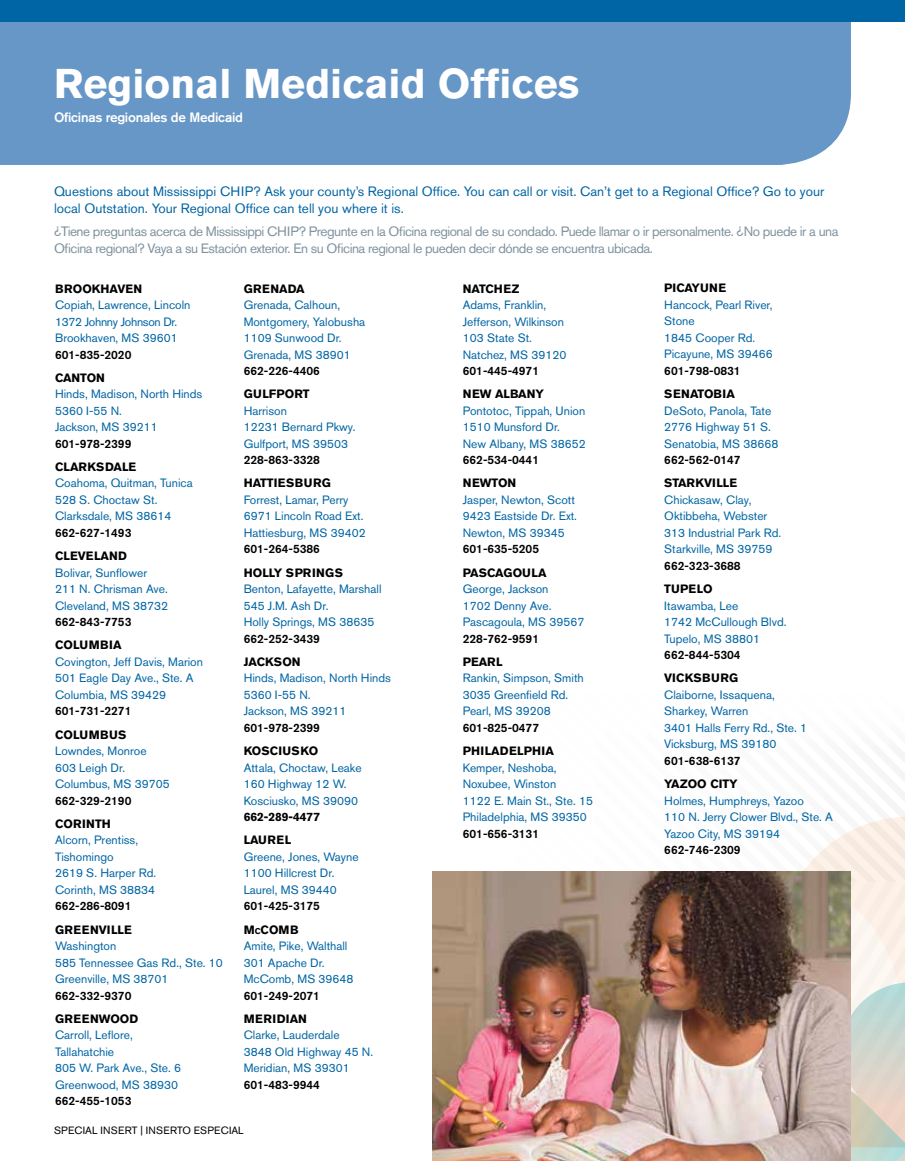
<style>
.page{position:relative;width:905px;height:1161px;background:#fff}
.page>*{position:absolute;margin:0;border:0;box-sizing:border-box;transform-origin:0 0}
.t1{font:700 41.25px "Akzidenz Grotesk BE";color:#fff}
.t2{font:13.5px/16.5px "Akzidenz Grotesk BE";letter-spacing:-.035em;color:#7e929f}
.t3{font:13.5px/16.5px "Akzidenz Grotesk BE";color:#0065a4}
.t4{font:500 13.5px "Akzidenz Grotesk BE";letter-spacing:-.02em;color:#fff}
.t5{font:12px/16.5px "Akzidenz Grotesk BE";color:#0065a4}
.t6{font:500 12px/23.2px "Akzidenz Grotesk BE";color:#000}
.t7{font:700 12px/23.2px "Akzidenz Grotesk BE";color:#000}
.t8{font:700 12px "Akzidenz Grotesk BE";letter-spacing:.02em;color:#000}
.t9{font:700 12px "Akzidenz Grotesk BE";letter-spacing:.04em;color:#000}
.t10{font:700 12px "Akzidenz Grotesk BE";letter-spacing:.03em;color:#000}
.t11{font:10.5px "Akzidenz Grotesk BE";letter-spacing:.02em;color:#000}
.s1{font-weight:700}
.s2{font-weight:700;font-size:8.4px}
</style>
<div class="page">
<div style="left:0;top:22px;width:850px;height:143px;background:#6797c6"></div>
<div style="left:0;top:0;width:904px;height:22px;background:#0065a4"></div>
<svg style="left:804px;top:747px;width:100px;height:414px"></svg>
<img style="left:432px;top:871px;width:418px;height:290px">
<h1 class="t1" style="left:54px;top:60px;width:526px">Regional Medicaid Offices</h1>
<p class="t4" style="left:54px;top:109px;width:191px">Oficinas regionales de Medicaid</p>
<p class="t3" style="left:54px;top:183px;width:771px">Questions about Mississippi CHIP? Ask your county’s Regional Office. You can call or visit. Can’t get to a Regional Office? Go to your local Outstation. Your Regional Office can tell you where it is.</p>
<p class="t2" style="left:54px;top:223px;width:786px">¿Tiene preguntas acerca de Mississippi CHIP? Pregunte en la Oficina regional de su condado. Puede llamar o ir personalmente. ¿No puede ir a una<br>Oficina regional? Vaya a su Estación exterior. En su Oficina regional le pueden decir dónde se encuentra ubicada.</p>
<p class="t8" style="left:244px;top:281px;width:63px">GRENADA</p>
<p class="t5" style="left:244px;top:296px;width:123px">Grenada, Calhoun,<br>Montgomery, Yalobusha<br>1109 Sunwood Dr.<br>Grenada, MS 38901</p>
<p class="t6" style="left:244px;top:359px;width:78px">662-226-4406</p>
<p class="t7" style="left:244px;top:382px;width:68px">GULFPORT</p>
<p class="t5" style="left:244px;top:402px;width:113px">Harrison<br>12231 Bernard Pkwy.<br>Gulfport, MS 39503</p>
<p class="t6" style="left:244px;top:448px;width:78px">228-863-3328</p>
<p class="t10" style="left:244px;top:476px;width:89px">HATTIESBURG</p>
<p class="t5" style="left:244px;top:491px;width:123px">Forrest, Lamar, Perry<br>6971 Lincoln Road Ext.<br>Hattiesburg, MS 39402</p>
<p class="t6" style="left:244px;top:537px;width:78px">601-264-5386</p>
<p class="t8" style="left:244px;top:566px;width:101px">HOLLY SPRINGS</p>
<p class="t5" style="left:244px;top:581px;width:139px">Benton, Lafayette, Marshall<br>545 J.M. Ash Dr.<br>Holly Springs, MS 38635</p>
<p class="t6" style="left:244px;top:627px;width:78px">662-252-3439</p>
<p class="t7" style="left:244px;top:650px;width:58px">JACKSON</p>
<p class="t5" style="left:244px;top:670px;width:149px">Hinds, Madison, North Hinds<br>5360 I-55 N.<br>Jackson, MS 39211</p>
<p class="t6" style="left:244px;top:716px;width:78px">601-978-2399</p>
<p class="t7" style="left:244px;top:739px;width:76px">KOSCIUSKO</p>
<p class="t5" style="left:244px;top:759px;width:119px">Attala, Choctaw, Leake<br>160 Highway 12 W.<br>Kosciusko, MS 39090</p>
<p class="t7" style="left:244px;top:805px;width:78px">662-289-4477<br>LAUREL</p>
<p class="t5" style="left:244px;top:848px;width:117px">Greene, Jones, Wayne<br>1100 Hillcrest Dr.<br>Laurel, MS 39440</p>
<p class="t6" style="left:244px;top:894px;width:78px">601-425-3175<br><span class="s1">M</span><span class="s2">c</span><span class="s1">COMB</span></p>
<p class="t5" style="left:244px;top:938px;width:111px">Amite, Pike, Walthall<br>301 Apache Dr.<br>McComb, MS 39648</p>
<p class="t6" style="left:244px;top:984px;width:78px">601-249-2071</p>
<p class="t9" style="left:244px;top:1012px;width:65px">MERIDIAN</p>
<p class="t5" style="left:244px;top:1027px;width:131px">Clarke, Lauderdale<br>3848 Old Highway 45 N.<br>Meridian, MS 39301</p>
<p class="t6" style="left:244px;top:1073px;width:78px">601-483-9944</p>
<p class="t7" style="left:664px;top:277px;width:63px">PICAYUNE</p>
<p class="t5" style="left:664px;top:296px;width:110px">Hancock, Pearl River,<br>Stone<br>1845 Cooper Rd.<br>Picayune, MS 39466</p>
<p class="t6" style="left:664px;top:359px;width:78px">601-798-0831</p>
<p class="t7" style="left:664px;top:382px;width:72px">SENATOBIA</p>
<p class="t5" style="left:664px;top:402px;width:115px">DeSoto, Panola, Tate<br>2776 Highway 51 S.<br>Senatobia, MS 38668</p>
<p class="t6" style="left:664px;top:448px;width:78px">662-562-0147</p>
<p class="t7" style="left:664px;top:472px;width:74px">STARKVILLE</p>
<p class="t5" style="left:664px;top:491px;width:118px">Chickasaw, Clay,<br>Oktibbeha, Webster<br>313 Industrial Park Rd.<br>Starkville, MS 39759</p>
<p class="t6" style="left:664px;top:554px;width:78px">662-323-3688</p>
<p class="t7" style="left:664px;top:577px;width:50px">TUPELO</p>
<p class="t5" style="left:664px;top:597px;width:124px">Itawamba, Lee<br>1742 McCullough Blvd.<br>Tupelo, MS 38801</p>
<p class="t6" style="left:664px;top:643px;width:78px">662-844-5304</p>
<p class="t8" style="left:664px;top:671px;width:75px">VICKSBURG</p>
<p class="t5" style="left:664px;top:686px;width:144px">Claiborne, Issaquena,<br>Sharkey, Warren<br>3401 Halls Ferry Rd., Ste. 1<br>Vicksburg, MS 39180</p>
<p class="t6" style="left:664px;top:749px;width:78px">601-638-6137</p>
<p class="t7" style="left:664px;top:772px;width:75px">YAZOO CITY</p>
<p class="t5" style="left:664px;top:792px;width:170px">Holmes, Humphreys, Yazoo<br>110 N. Jerry Clower Blvd., Ste. A<br>Yazoo City, MS 39194</p>
<p class="t6" style="left:664px;top:838px;width:78px">662-746-2309</p>
<p class="t7" style="left:55px;top:277px;width:89px">BROOKHAVEN</p>
<p class="t5" style="left:55px;top:296px;width:137px">Copiah, Lawrence, Lincoln<br>1372 Johnny Johnson Dr.<br>Brookhaven, MS 39601</p>
<p class="t6" style="left:55px;top:342px;width:78px">601-835-2020</p>
<p class="t7" style="left:55px;top:366px;width:51px">CANTON</p>
<p class="t5" style="left:55px;top:386px;width:149px">Hinds, Madison, North Hinds<br>5360 I-55 N.<br>Jackson, MS 39211</p>
<p class="t6" style="left:55px;top:432px;width:78px">601-978-2399</p>
<p class="t7" style="left:55px;top:455px;width:83px">CLARKSDALE</p>
<p class="t5" style="left:55px;top:475px;width:139px">Coahoma, Quitman, Tunica<br>528 S. Choctaw St.<br>Clarksdale, MS 38614</p>
<p class="t6" style="left:55px;top:521px;width:78px">662-627-1493</p>
<p class="t7" style="left:55px;top:544px;width:73px">CLEVELAND</p>
<p class="t5" style="left:55px;top:564px;width:115px">Bolivar, Sunflower<br>211 N. Chrisman Ave.<br>Cleveland, MS 38732</p>
<p class="t6" style="left:55px;top:610px;width:78px">662-843-7753</p>
<p class="t7" style="left:55px;top:634px;width:68px">COLUMBIA</p>
<p class="t5" style="left:55px;top:653px;width:149px">Covington, Jeff Davis, Marion<br>501 Eagle Day Ave., Ste. A<br>Columbia, MS 39429</p>
<p class="t6" style="left:55px;top:699px;width:78px">601-731-2271</p>
<p class="t8" style="left:55px;top:728px;width:73px">COLUMBUS</p>
<p class="t5" style="left:55px;top:743px;width:116px">Lowndes, Monroe<br>603 Leigh Dr.<br>Columbus, MS 39705</p>
<p class="t6" style="left:55px;top:789px;width:78px">662-329-2190</p>
<p class="t7" style="left:55px;top:812px;width:57px">CORINTH</p>
<p class="t5" style="left:55px;top:832px;width:103px">Alcorn, Prentiss,<br>Tishomingo<br>2619 S. Harper Rd.<br>Corinth, MS 38834</p>
<p class="t6" style="left:55px;top:894px;width:78px">662-286-8091</p>
<p class="t9" style="left:55px;top:923px;width:78px">GREENVILLE</p>
<p class="t5" style="left:55px;top:938px;width:169px">Washington<br>585 Tennessee Gas Rd., Ste. 10<br>Greenville, MS 38701</p>
<p class="t6" style="left:55px;top:984px;width:78px">662-332-9370</p>
<p class="t8" style="left:55px;top:1012px;width:85px">GREENWOOD</p>
<p class="t5" style="left:55px;top:1027px;width:128px">Carroll, Leflore,<br>Tallahatchie<br>805 W. Park Ave., Ste. 6<br>Greenwood, MS 38930</p>
<p class="t6" style="left:55px;top:1089px;width:78px">662-455-1053</p>
<p class="t11" style="left:54px;top:1124px;width:191px">SPECIAL INSERT | INSERTO ESPECIAL</p>
<p class="t7" style="left:463px;top:277px;width:58px">NATCHEZ</p>
<p class="t5" style="left:463px;top:296px;width:105px">Adams, Franklin,<br>Jefferson, Wilkinson<br>103 State St.<br>Natchez, MS 39120</p>
<p class="t6" style="left:463px;top:359px;width:78px">601-445-4971</p>
<p class="t7" style="left:463px;top:382px;width:83px">NEW ALBANY</p>
<p class="t5" style="left:463px;top:402px;width:124px">Pontotoc, Tippah, Union<br>1510 Munsford Dr.<br>New Albany, MS 38652</p>
<p class="t6" style="left:463px;top:448px;width:78px">662-534-0441</p>
<p class="t7" style="left:463px;top:472px;width:55px">NEWTON</p>
<p class="t5" style="left:463px;top:491px;width:116px">Jasper, Newton, Scott<br>9423 Eastside Dr. Ext.<br>Newton, MS 39345</p>
<p class="t6" style="left:463px;top:537px;width:78px">601-635-5205</p>
<p class="t7" style="left:463px;top:561px;width:85px">PASCAGOULA</p>
<p class="t5" style="left:463px;top:581px;width:123px">George, Jackson<br>1702 Denny Ave.<br>Pascagoula, MS 39567</p>
<p class="t6" style="left:463px;top:627px;width:78px">228-762-9591</p>
<p class="t7" style="left:463px;top:650px;width:42px">PEARL</p>
<p class="t5" style="left:463px;top:670px;width:123px">Rankin, Simpson, Smith<br>3035 Greenfield Rd.<br>Pearl, MS 39208</p>
<p class="t6" style="left:463px;top:716px;width:78px">601-825-0477</p>
<p class="t7" style="left:463px;top:739px;width:93px">PHILADELPHIA</p>
<p class="t5" style="left:463px;top:759px;width:132px">Kemper, Neshoba,<br>Noxubee, Winston<br>1122 E. Main St., Ste. 15<br>Philadelphia, MS 39350</p>
<p class="t6" style="left:463px;top:822px;width:78px">601-656-3131</p>
</div>
